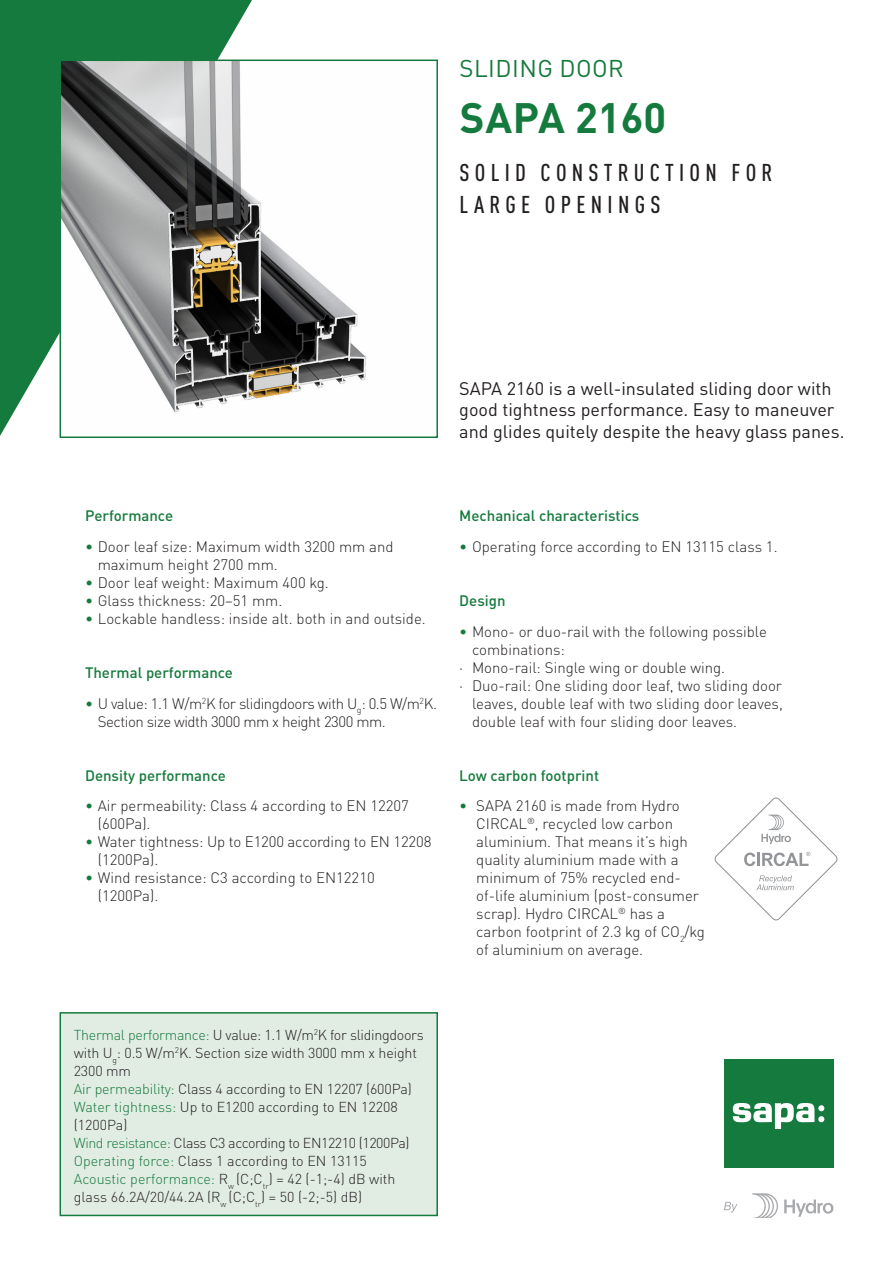
<style>
.page{position:relative;width:893px;height:1263px;background:#fff}
.page>*{position:absolute;margin:0;border:0;box-sizing:border-box;transform-origin:0 0}
.prodFamily_title{font:700 42px "DIN Pro";color:#157a3d}
.Product_subtitle{font:500 condensed 24px/31.5px "DIN Pro";letter-spacing:.22em;color:#231f20}
.prodFamily_title-2{font:24px "DIN Pro";letter-spacing:.02em;color:#157a3d}
.Product_Intro{font:18px/21.8px "DIN Pro";color:#231f20}
.USP_bodytext_Sapa{font:300 15px/18px "DIN Pro";color:#231f20}
.USP_Title{font:500 15px "DIN Pro";color:#157a3d}
.USP_bodytext_Sapa-2{font:300 15px/18px "DIN Pro";letter-spacing:-.03em;color:#231f20}
.Paragraph_bodytext{font:300 14.25px/18px "DIN Pro";letter-spacing:-.01em;color:#231f20}
.Paragraph_bodytext-2{font:300 14.25px "DIN Pro";letter-spacing:-.03em;color:#231f20}
.s1{color:#157a3d}
</style>
<div class="page">
<svg style="left:0;top:0;width:252px;height:436px;background:#2c8750"></svg>
<img style="left:63px;top:63px;width:303px;height:372px">
<div style="left:60px;top:60px;width:378px;height:378px;border:2px solid #157a3d"></div>
<div style="left:60px;top:1013px;width:377px;height:202px;background:#e1ece3"></div>
<div style="left:60px;top:1012px;width:378px;height:204px;border:2px solid #157a3d"></div>
<div style="left:724px;top:1059px;width:109px;height:108px;background:#157a3d"></div>
<svg style="left:733px;top:1103px;width:91px;height:26px"></svg>
<svg style="left:784px;top:1199px;width:49px;height:18px"></svg>
<svg style="left:752px;top:1193px;width:26px;height:25px"></svg>
<svg style="left:724px;top:1202px;width:13px;height:11px"></svg>
<svg style="left:714px;top:797px;width:124px;height:124px"></svg>
<p class="prodFamily_title-2" style="left:459px;top:49px;width:166px">SLIDING DOOR</p>
<p class="prodFamily_title" style="left:460px;top:82px;width:208px">SAPA 2160</p>
<p class="Product_subtitle" style="left:459px;top:155px;width:314px">SOLID CONSTRUCTION FOR<br>LARGE OPENINGS</p>
<p class="Product_Intro" style="left:459px;top:375px;width:387px">SAPA 2160 is a well-insulated sliding door with good tightness performance. Easy to maneuver and glides quitely despite the heavy glass panes.</p>
<p class="USP_Title" style="left:85px;top:503px;width:90px">Performance</p>
<p class="USP_bodytext_Sapa" style="left:98px;top:536px;width:297px;text-indent:-13px"><span class="s1">•</span> Door leaf size: Maximum width 3200 mm and maximum height 2700 mm.</p>
<p class="USP_bodytext_Sapa" style="left:85px;top:572px;width:245px"><span class="s1">•</span> Door leaf weight: Maximum 400 kg.</p>
<p class="USP_bodytext_Sapa" style="left:85px;top:590px;width:199px"><span class="s1">•</span> Glass thickness: 20–51 mm.</p>
<p class="USP_bodytext_Sapa" style="left:85px;top:608px;width:342px"><span class="s1">•</span> Lockable handless: inside alt. both in and outside.</p>
<p class="USP_Title" style="left:85px;top:660px;width:150px">Thermal performance</p>
<p class="USP_bodytext_Sapa-2" style="left:98px;top:693px;width:341px;text-indent:-13px"><span class="s1">•</span> U value: 1.1 W/m<sup>2</sup>K for slidingdoors with U<sub>g</sub>: 0.5 W/m<sup>2</sup>K.<br>Section size width 3000 mm x height 2300 mm.</p>
<p class="USP_Title" style="left:85px;top:763px;width:142px">Density performance</p>
<p class="USP_bodytext_Sapa" style="left:98px;top:795px;width:313px;text-indent:-13px"><span class="s1">•</span> Air permeability: Class 4 according to EN 12207 (600Pa).</p>
<p class="USP_bodytext_Sapa" style="left:98px;top:831px;width:335px;text-indent:-13px"><span class="s1">•</span> Water tightness: Up to E1200 according to EN 12208 (1200Pa).</p>
<p class="USP_bodytext_Sapa" style="left:98px;top:867px;width:278px;text-indent:-13px"><span class="s1">•</span> Wind resistance: C3 according to EN12210 (1200Pa).</p>
<p class="USP_Title" style="left:459px;top:503px;width:181px">Mechanical characteristics</p>
<p class="USP_bodytext_Sapa" style="left:459px;top:536px;width:320px"><span class="s1">•</span> Operating force according to EN 13115 class 1.</p>
<p class="USP_Title" style="left:459px;top:588px;width:48px">Design</p>
<p class="USP_bodytext_Sapa" style="left:472px;top:621px;width:296px;text-indent:-13px"><span class="s1">•</span> Mono- or duo-rail with the following possible combinations:</p>
<p class="USP_bodytext_Sapa" style="left:459px;top:657px;width:268px">· Mono-rail: Single wing or double wing.</p>
<p class="USP_bodytext_Sapa" style="left:472px;top:675px;width:312px;text-align:justify;text-indent:-13px">· Duo-rail: One sliding door leaf, two sliding door leaves, double leaf with two sliding door leaves, double leaf with four sliding door leaves.</p>
<p class="USP_Title" style="left:459px;top:763px;width:141px">Low carbon footprint</p>
<p class="USP_bodytext_Sapa" style="left:476px;top:795px;width:230px;text-indent:-17px"><span class="s1">•</span> SAPA 2160 is made from Hydro<br>CIRCAL<sup>®</sup>, recycled low carbon aluminium. That means it’s high quality aluminium made with a minimum of 75% recycled end&shy;of-life aluminium (post-consumer scrap). Hydro CIRCAL<sup>®</sup> has a carbon footprint of 2.3 kg of CO<sub>2</sub>/kg of aluminium on average.</p>
<p class="Paragraph_bodytext" style="left:74px;top:1024px;width:351px"><span class="s1">Thermal performance:</span> U value: 1.1 W/m<sup>2</sup>K for slidingdoors with U<sub>g</sub>: 0.5 W/m<sup>2</sup>K. Section size width 3000 mm x height<br>2300 mm</p>
<p class="Paragraph_bodytext" style="left:74px;top:1078px;width:339px"><span class="s1">Air permeability:</span> Class 4 according to EN 12207 (600Pa)</p>
<p class="Paragraph_bodytext" style="left:74px;top:1096px;width:325px"><span class="s1">Water tightness:</span> Up to E1200 according to EN 12208 (1200Pa)</p>
<p class="Paragraph_bodytext-2" style="left:74px;top:1132px;width:337px"><span class="s1">Wind resistance:</span> Class C3 according to EN12210 (1200Pa)</p>
<p class="Paragraph_bodytext" style="left:74px;top:1150px;width:294px"><span class="s1">Operating force:</span> Class 1 according to EN 13115</p>
<p class="Paragraph_bodytext" style="left:74px;top:1168px;width:323px"><span class="s1">Acoustic performance:</span> R<sub>w</sub> (C;C<sub>tr</sub>) = 42 (-1;-4) dB with glass 66.2A/20/44.2A (R<sub>w</sub> (C;C<sub>tr</sub>) = 50 (-2;-5) dB)</p>
</div>
